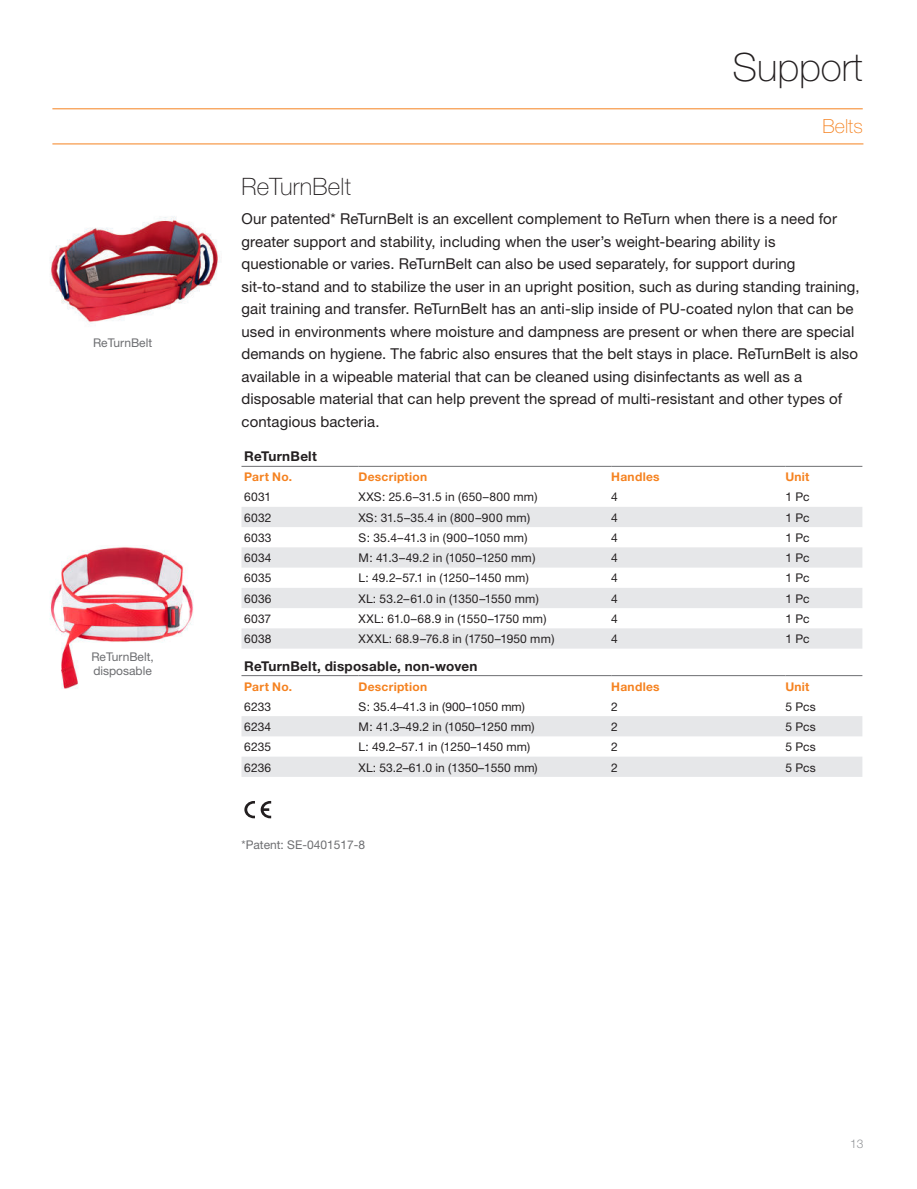
<style>
.page{position:relative;width:917px;height:1189px;background:#fff}
.page>*{position:absolute;margin:0;border:0;box-sizing:border-box;transform-origin:0 0}
.t1{font:100 39px "Helvetica Neue";color:#231f20}
.t2{font:100 24px "Helvetica Neue";letter-spacing:.01em;color:#231f20}
.t3{font:100 19.5px "Helvetica Neue";color:#f58220}
.t4{font:15px/22.5px "Helvetica Neue";letter-spacing:.005em;color:#231f20}
.t5{font:700 13.5px "Helvetica Neue";letter-spacing:.02em;color:#231f20}
.t6{font:12px "Helvetica Neue";letter-spacing:.01em;color:#231f20}
.t7{font:700 12px "Helvetica Neue";letter-spacing:.025em;color:#f58220}
.t8{font:12px/14.4px "Helvetica Neue";color:#6d6e71}
.t9{font:300 12px "Helvetica Neue";color:#939598}
</style>
<div class="page">
<hr style="left:52px;top:144px;width:811px;height:1px;background:#f58220">
<hr style="left:52px;top:108px;width:810px;height:1px;background:#f58220">
<img style="left:50px;top:216px;width:170px;height:108px">
<img style="left:49px;top:547px;width:145px;height:142px">
<svg style="left:261px;top:801px;width:10px;height:17px"></svg>
<svg style="left:244px;top:801px;width:11px;height:17px"></svg>
<svg style="left:241px;top:507px;width:621px;height:270px"></svg>
<hr style="left:241px;top:466px;width:117px;height:1px;background:#6d6e71">
<hr style="left:358px;top:466px;width:253px;height:1px;background:#6d6e71">
<hr style="left:611px;top:466px;width:174px;height:1px;background:#6d6e71">
<hr style="left:785px;top:466px;width:77px;height:1px;background:#6d6e71">
<hr style="left:241px;top:675px;width:117px;height:1px;background:#6d6e71">
<hr style="left:358px;top:675px;width:253px;height:1px;background:#6d6e71">
<hr style="left:611px;top:675px;width:174px;height:1px;background:#6d6e71">
<hr style="left:785px;top:675px;width:77px;height:1px;background:#6d6e71">
<p class="t8" style="left:93px;top:337px;width:61px">ReTurnBelt</p>
<p class="t8" style="left:91px;top:650px;width:64px">ReTurnBelt, disposable</p>
<h1 class="t1" style="left:732px;top:52px;width:132px">Support</h1>
<h3 class="t3" style="left:822px;top:119px;width:42px">Belts</h3>
<h2 class="t2" style="left:241px;top:177px;width:111px">ReTurnBelt</h2>
<p class="t4" style="left:241px;top:209px;width:619px">Our patented* ReTurnBelt is an excellent complement to ReTurn when there is a need for greater support and stability, including when the user’s weight-bearing ability is questionable or varies. ReTurnBelt can also be used separately, for support during sit-to-stand and to stabilize the user in an upright position, such as during standing training, gait training and transfer. ReTurnBelt has an anti-slip inside of PU-coated nylon that can be used in environments where moisture and dampness are present or when there are special demands on hygiene. The fabric also ensures that the belt stays in place. ReTurnBelt is also available in a wipeable material that can be cleaned using disinfectants as well as a disposable material that can help prevent the spread of multi-resistant and other types of contagious bacteria.</p>
<p class="t5" style="left:244px;top:451px;width:74px">ReTurnBelt</p>
<p class="t7" style="left:244px;top:473px;width:49px">Part No.</p>
<p class="t7" style="left:358px;top:473px;width:70px">Description</p>
<p class="t7" style="left:611px;top:473px;width:50px">Handles</p>
<p class="t7" style="left:785px;top:473px;width:26px">Unit</p>
<p class="t6" style="left:244px;top:493px;width:28px">6031</p>
<p class="t6" style="left:358px;top:493px;width:181px">XXS: 25.6–31.5 in (650–800 mm)</p>
<p class="t6" style="left:611px;top:493px;width:8px">4</p>
<p class="t6" style="left:785px;top:493px;width:26px">1 Pc</p>
<p class="t6" style="left:244px;top:513px;width:29px">6032</p>
<p class="t6" style="left:358px;top:513px;width:173px">XS: 31.5–35.4 in (800–900 mm)</p>
<p class="t6" style="left:611px;top:513px;width:8px">4</p>
<p class="t6" style="left:785px;top:513px;width:26px">1 Pc</p>
<p class="t6" style="left:244px;top:533px;width:29px">6033</p>
<p class="t6" style="left:358px;top:533px;width:170px">S: 35.4–41.3 in (900–1050 mm)</p>
<p class="t6" style="left:611px;top:533px;width:8px">4</p>
<p class="t6" style="left:785px;top:533px;width:26px">1 Pc</p>
<p class="t6" style="left:244px;top:553px;width:29px">6034</p>
<p class="t6" style="left:358px;top:553px;width:178px">M: 41.3–49.2 in (1050–1250 mm)</p>
<p class="t6" style="left:611px;top:553px;width:8px">4</p>
<p class="t6" style="left:785px;top:553px;width:26px">1 Pc</p>
<p class="t6" style="left:244px;top:574px;width:29px">6035</p>
<p class="t6" style="left:358px;top:574px;width:172px">L: 49.2–57.1 in (1250–1450 mm)</p>
<p class="t6" style="left:611px;top:574px;width:8px">4</p>
<p class="t6" style="left:785px;top:574px;width:26px">1 Pc</p>
<p class="t6" style="left:244px;top:594px;width:29px">6036</p>
<p class="t6" style="left:358px;top:594px;width:182px">XL: 53.2–61.0 in (1350–1550 mm)</p>
<p class="t6" style="left:611px;top:594px;width:8px">4</p>
<p class="t6" style="left:785px;top:594px;width:26px">1 Pc</p>
<p class="t6" style="left:244px;top:614px;width:29px">6037</p>
<p class="t6" style="left:358px;top:614px;width:190px">XXL: 61.0–68.9 in (1550–1750 mm)</p>
<p class="t6" style="left:611px;top:614px;width:8px">4</p>
<p class="t6" style="left:785px;top:614px;width:26px">1 Pc</p>
<p class="t6" style="left:244px;top:634px;width:29px">6038</p>
<p class="t6" style="left:358px;top:634px;width:197px">XXXL: 68.9–76.8 in (1750–1950 mm)</p>
<p class="t6" style="left:611px;top:634px;width:8px">4</p>
<p class="t6" style="left:785px;top:634px;width:26px">1 Pc</p>
<p class="t5" style="left:244px;top:661px;width:235px">ReTurnBelt, disposable, non-woven</p>
<p class="t7" style="left:244px;top:682px;width:49px">Part No.</p>
<p class="t7" style="left:358px;top:682px;width:70px">Description</p>
<p class="t7" style="left:611px;top:682px;width:50px">Handles</p>
<p class="t7" style="left:785px;top:682px;width:26px">Unit</p>
<p class="t6" style="left:244px;top:702px;width:29px">6233</p>
<p class="t6" style="left:358px;top:702px;width:168px">S: 35.4–41.3 in (900–1050 mm)</p>
<p class="t6" style="left:611px;top:702px;width:8px">2</p>
<p class="t6" style="left:785px;top:702px;width:32px">5 Pcs</p>
<p class="t6" style="left:244px;top:722px;width:29px">6234</p>
<p class="t6" style="left:358px;top:722px;width:177px">M: 41.3–49.2 in (1050–1250 mm)</p>
<p class="t6" style="left:611px;top:722px;width:8px">2</p>
<p class="t6" style="left:785px;top:722px;width:32px">5 Pcs</p>
<p class="t6" style="left:244px;top:742px;width:28px">6235</p>
<p class="t6" style="left:358px;top:742px;width:173px">L: 49.2–57.1 in (1250–1450 mm)</p>
<p class="t6" style="left:611px;top:742px;width:8px">2</p>
<p class="t6" style="left:785px;top:742px;width:32px">5 Pcs</p>
<p class="t6" style="left:244px;top:763px;width:29px">6236</p>
<p class="t6" style="left:358px;top:763px;width:181px">XL: 53.2–61.0 in (1350–1550 mm)</p>
<p class="t6" style="left:611px;top:763px;width:8px">2</p>
<p class="t6" style="left:785px;top:763px;width:32px">5 Pcs</p>
<p class="t8" style="left:241px;top:839px;width:125px">*Patent: SE-0401517-8</p>
<p class="t9" style="left:850px;top:1137px;width:15px">13</p>
</div>
